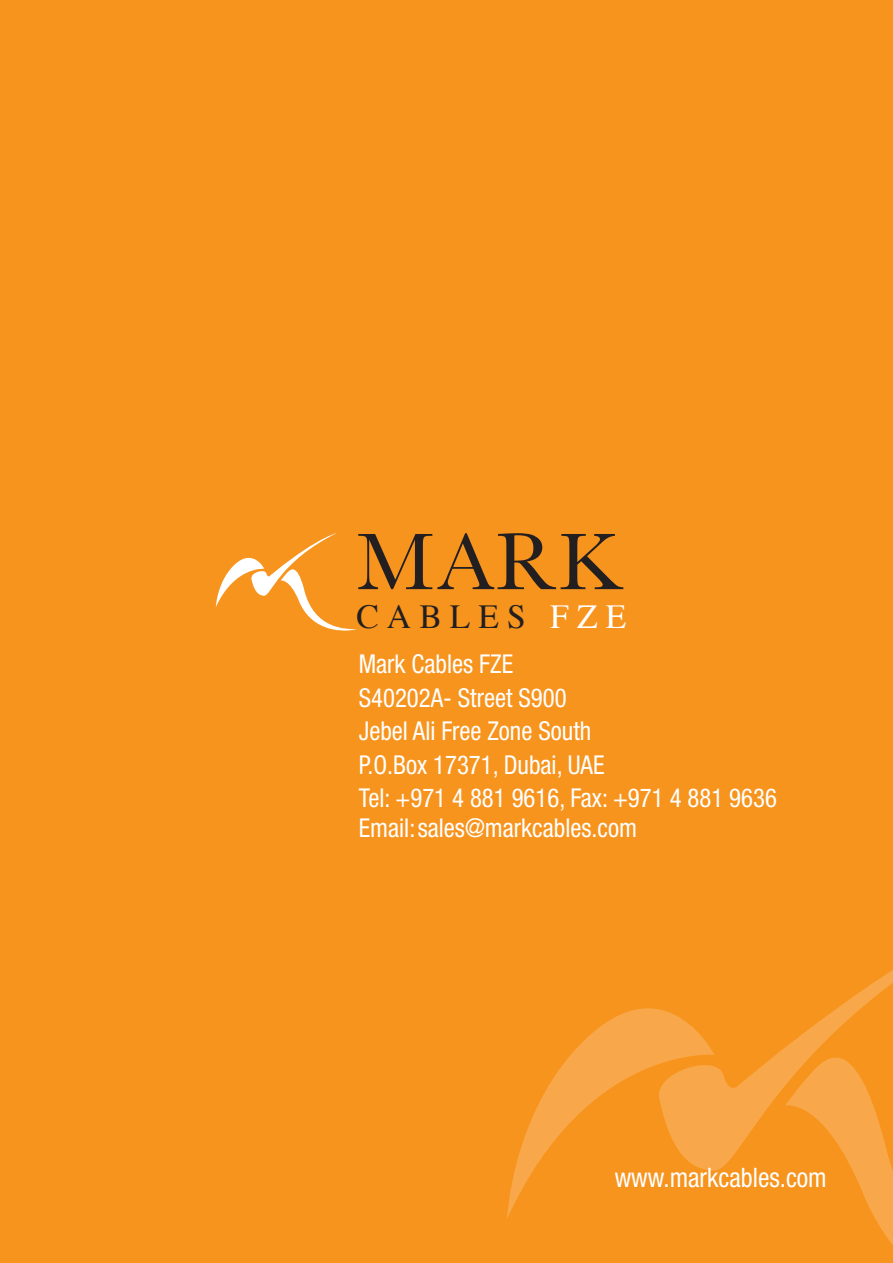
<style>
.page{position:relative;width:893px;height:1263px;background:#f7941e}
.page>*{position:absolute;margin:0;border:0;box-sizing:border-box;transform-origin:0 0}
.t1{font:33.6px "Times";letter-spacing:.24em;color:#231f20}
.t2{font:condensed 26.85px "Helvetica Neue LT Pro";color:#fff;scale:.95 1}
.t3{font:condensed 25.95px/33.5px "Helvetica Neue LT Pro";color:#fff;scale:.95 1}
.s1{color:#fff}
</style>
<div class="page">
<svg style="left:216px;top:533px;width:407px;height:98px"></svg>
<svg style="left:507px;top:1008px;width:146px;height:210px"></svg>
<svg style="left:653px;top:970px;width:240px;height:201px"></svg>
<svg style="left:785px;top:1020px;width:108px;height:225px"></svg>
<p class="t1" style="left:356px;top:585px;width:271px">CABLES <span class="s1">FZE</span></p>
<p class="t3" style="left:359px;top:647px;width:442px">Mark Cables FZE<br>S40202A- Street S900<br>Jebel Ali Free Zone South<br>P.O.Box 17371, Dubai, UAE<br>Tel: +971 4 881 9616, Fax: +971 4 881 9636</p>
<p class="t3" style="left:359px;top:811px;width:294px">Email: sales@markcables.com</p>
<p class="t2" style="left:615px;top:1162px;width:225px">www.markcables.com</p>
</div>
